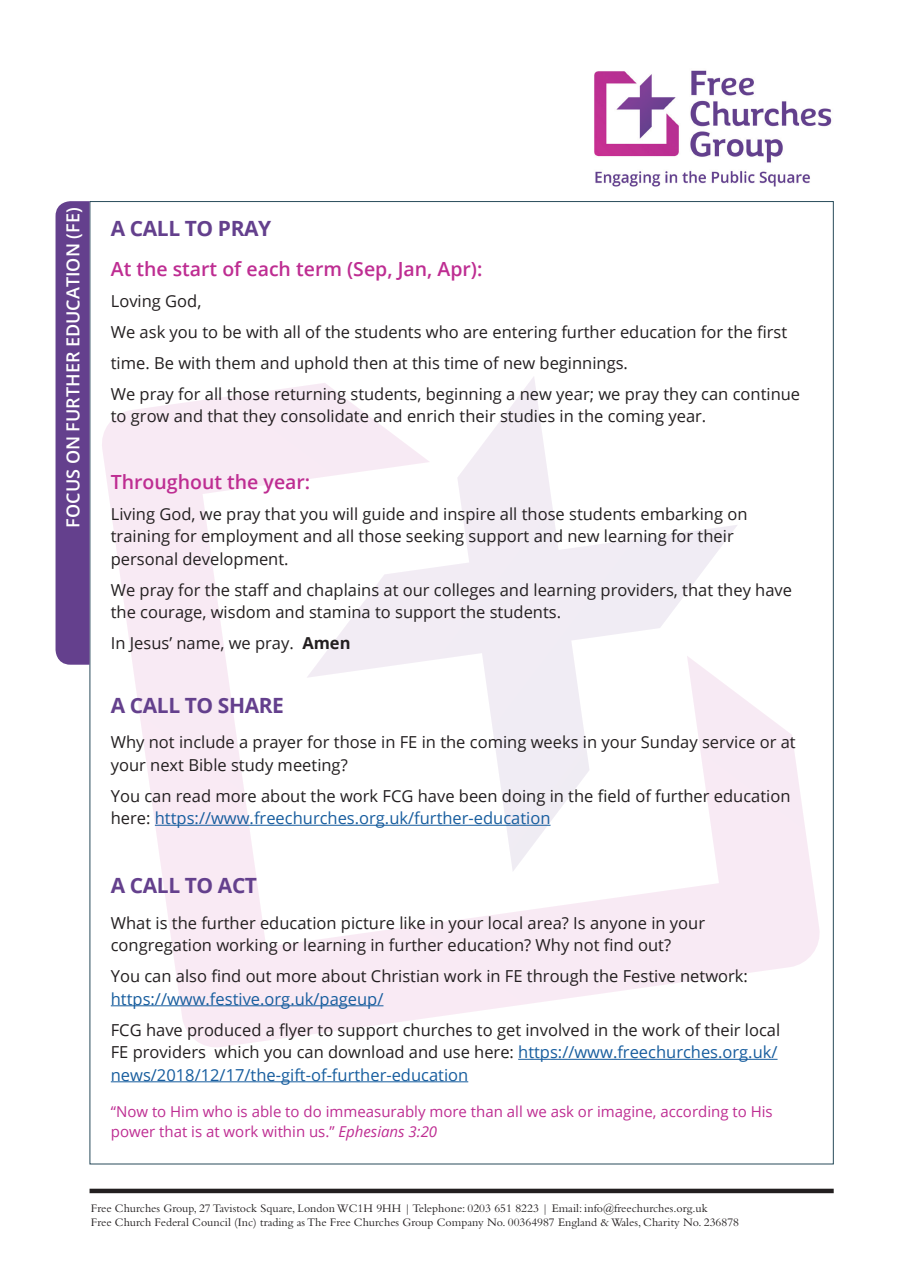
<style>
.page{position:relative;width:902px;height:1272px;background:#fff}
.page>*{position:absolute;margin:0;border:0;box-sizing:border-box;transform-origin:0 0}
.OpenSans_Heading{font:700 21px "Open Sans";letter-spacing:-.02em;color:#64408d}
.SubHeading{font:600 19.5px "Open Sans";color:#be2d92}
.Heading_in_Side_Tab{font:600 18px "Open Sans";color:#fff}
.Main_Copy{font:16.5px/22.5px "Open Sans";color:#231f20}
.Quotation{font:15px/19.5px "Open Sans";color:#be2d92}
.t1{font:12px "Bembo";color:#231f20}
.s1{font-weight:700}
.s2{color:#175d9e}
.s3{font-style:italic}
</style>
<div class="page">
<svg style="left:102px;top:386px;width:718px;height:661px"></svg>
<svg style="left:306px;top:377px;width:432px;height:495px"></svg>
<hr style="left:90px;top:1189px;width:744px;height:4px;background:#231f20">
<div style="left:56px;top:201px;width:34px;height:464px;background:#64408d"></div>
<hr style="left:155px;top:825px;width:396px;height:1px;background:#175d9e">
<hr style="left:111px;top:1005px;width:272px;height:1px;background:#175d9e">
<hr style="left:518px;top:1059px;width:259px;height:1px;background:#175d9e">
<hr style="left:111px;top:1081px;width:357px;height:1px;background:#175d9e">
<img style="left:594px;top:70px;width:238px;height:117px">
<p class="Heading_in_Side_Tab" style="left:61px;top:528px;width:321px;rotate:-90deg">FOCUS ON FURTHER EDUCATION (FE)</p>
<p class="OpenSans_Heading" style="left:111px;top:214px;width:162px">A CALL TO PRAY</p>
<p class="SubHeading" style="left:111px;top:255px;width:373px">At the start of each term (Sep, Jan, Apr):</p>
<p class="Main_Copy" style="left:111px;top:289px;width:92px">Loving God,</p>
<p class="Main_Copy" style="left:111px;top:320px;width:678px">We ask you to be with all of the students who are entering further education for the first</p>
<p class="Main_Copy" style="left:111px;top:351px;width:519px">time. Be with them and uphold then at this time of new beginnings.</p>
<p class="Main_Copy" style="left:111px;top:382px;width:691px">We pray for all those returning students, beginning a new year; we pray they can continue to grow and that they consolidate and enrich their studies in the coming year.</p>
<p class="SubHeading" style="left:111px;top:468px;width:201px">Throughout the year:</p>
<p class="Main_Copy" style="left:111px;top:502px;width:638px">Living God, we pray that you will guide and inspire all those students embarking on training for employment and all those seeking support and new learning for their personal development.</p>
<p class="Main_Copy" style="left:111px;top:578px;width:683px">We pray for the staff and chaplains at our colleges and learning providers, that they have the courage, wisdom and stamina to support the students.</p>
<p class="Main_Copy" style="left:111px;top:631px;width:241px">In Jesus’ name, we pray. <span class="s1">Amen</span></p>
<p class="OpenSans_Heading" style="left:111px;top:690px;width:175px">A CALL TO SHARE</p>
<p class="Main_Copy" style="left:111px;top:730px;width:686px">Why not include a prayer for those in FE in the coming weeks in your Sunday service or at your next Bible study meeting?</p>
<p class="Main_Copy" style="left:111px;top:784px;width:681px">You can read more about the work FCG have been doing in the field of further education here: <span class="s2">https://www.freechurches.org.uk/further-education</span></p>
<p class="OpenSans_Heading" style="left:111px;top:871px;width:148px">A CALL TO ACT</p>
<p class="Main_Copy" style="left:111px;top:911px;width:596px">What is the further education picture like in your local area? Is anyone in your congregation working or learning in further education? Why not find out?</p>
<p class="Main_Copy" style="left:111px;top:964px;width:639px">You can also find out more about Christian work in FE through the Festive network: <span class="s2">https://www.festive.org.uk/pageup/</span></p>
<p class="Main_Copy" style="left:111px;top:1018px;width:671px">FCG have produced a flyer to support churches to get involved in the work of their local<br>FE providers which you can download and use here: <span class="s2">https://www.freechurches.org.uk/ news/2018/12/17/the-gift-of-further-education</span></p>
<p class="Quotation" style="left:111px;top:1101px;width:663px">“Now to Him who is able to do immeasurably more than all we ask or imagine, according to His power that is at work within us.” <span class="s3">Ephesians 3:20</span></p>
<p class="t1" style="left:91px;top:1202px;width:618px">Free Churches Group, 27 Tavistock Square, London WC1H 9HH | Telephone: 0203 651 8223 | Email: info@freechurches.org.uk</p>
<p class="t1" style="left:91px;top:1215px;width:650px">Free Church Federal Council (Inc) trading as The Free Churches Group Company No. 00364987 England &amp; Wales, Charity No. 236878</p>
</div>
